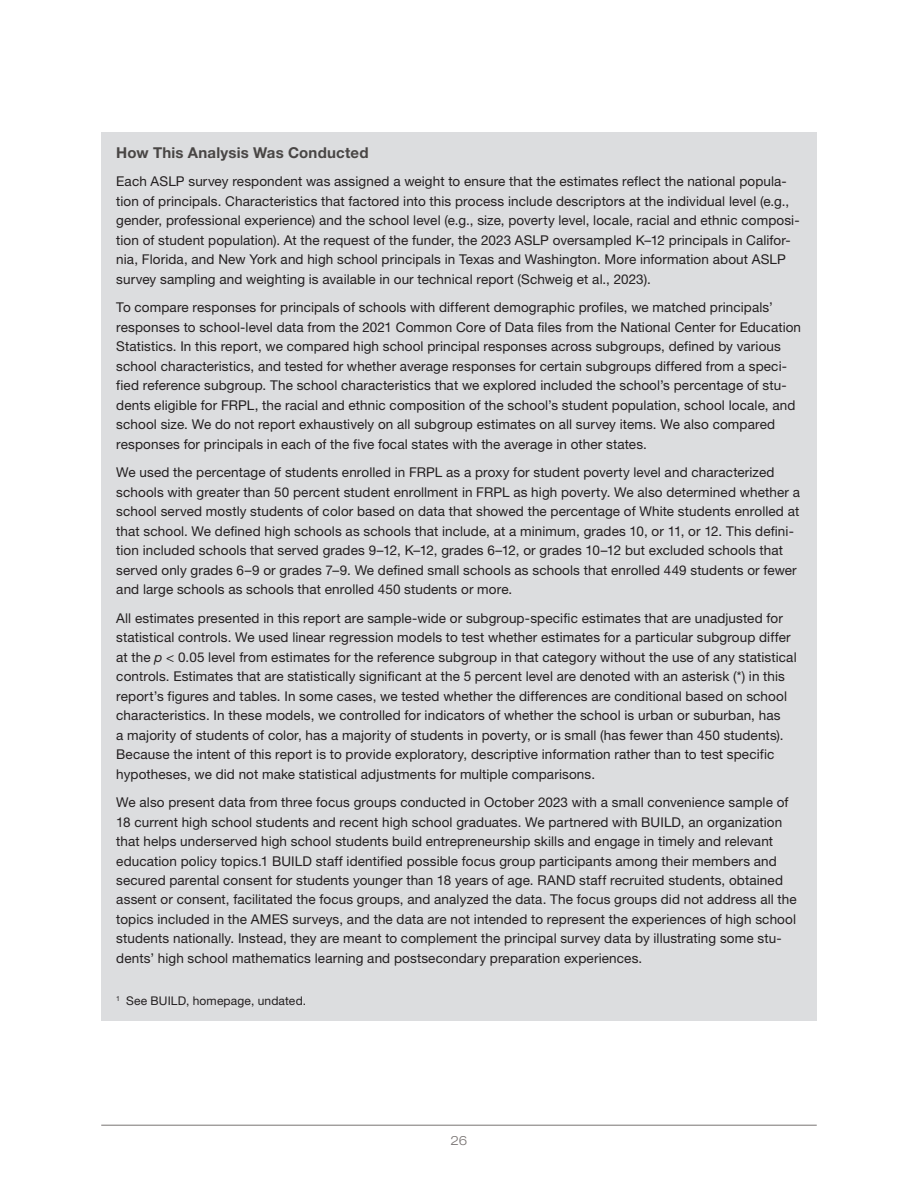
<style>
.page{position:relative;width:918px;height:1188px;background:#fff}
.page>*{position:absolute;margin:0;border:0;box-sizing:border-box;transform-origin:0 0}
.t1{font:700 15px "Helvetica Neue LT Std";letter-spacing:.015em;color:#494645}
.t2{font:13.5px/19.5px "Helvetica Neue LT Std";letter-spacing:.01em;color:#231f20}
.t3{font:300 expanded 12.75px "Helvetica Neue LT Std";color:#787372}
.t4{font:12px "Helvetica Neue LT Std";letter-spacing:.01em;color:#231f20}
.s1{font-style:italic}
</style>
<div class="page">
<hr style="left:101px;top:1125px;width:716px;height:1px;background:#787372">
<div style="left:101px;top:132px;width:716px;height:888px;background:#dcdddf"></div>
<p class="t1" style="left:116px;top:143px;width:254px">How This Analysis Was Conducted</p>
<p class="t2" style="left:116px;top:171px;width:685px">Each ASLP survey respondent was assigned a weight to ensure that the estimates reflect the national popula&shy;tion of principals. Characteristics that factored into this process include descriptors at the individual level (e.g., gender, professional experience) and the school level (e.g., size, poverty level, locale, racial and ethnic composi&shy;tion of student population). At the request of the funder, the 2023 ASLP oversampled K–12 principals in Califor&shy;nia, Florida, and New York and high school principals in Texas and Washington. More information about ASLP survey sampling and weighting is available in our technical report (Schweig et al., 2023).</p>
<p class="t2" style="left:116px;top:297px;width:686px">To compare responses for principals of schools with different demographic profiles, we matched principals’ responses to school-level data from the 2021 Common Core of Data files from the National Center for Education Statistics. In this report, we compared high school principal responses across subgroups, defined by various school characteristics, and tested for whether average responses for certain subgroups differed from a speci&shy;fied reference subgroup. The school characteristics that we explored included the school’s percentage of stu&shy;dents eligible for FRPL, the racial and ethnic composition of the school’s student population, school locale, and school size. We do not report exhaustively on all subgroup estimates on all survey items. We also compared responses for principals in each of the five focal states with the average in other states.</p>
<p class="t2" style="left:116px;top:462px;width:685px">We used the percentage of students enrolled in FRPL as a proxy for student poverty level and characterized schools with greater than 50 percent student enrollment in FRPL as high poverty. We also determined whether a school served mostly students of color based on data that showed the percentage of White students enrolled at that school. We defined high schools as schools that include, at a minimum, grades 10, or 11, or 12. This defini&shy;tion included schools that served grades 9–12, K–12, grades 6–12, or grades 10–12 but excluded schools that served only grades 6–9 or grades 7–9. We defined small schools as schools that enrolled 449 students or fewer and large schools as schools that enrolled 450 students or more.</p>
<p class="t2" style="left:116px;top:608px;width:682px">All estimates presented in this report are sample-wide or subgroup-specific estimates that are unadjusted for statistical controls. We used linear regression models to test whether estimates for a particular subgroup differ at the <span class="s1">p</span> &lt; 0.05 level from estimates for the reference subgroup in that category without the use of any statistical controls. Estimates that are statistically significant at the 5 percent level are denoted with an asterisk (*) in this report’s figures and tables. In some cases, we tested whether the differences are conditional based on school characteristics. In these models, we controlled for indicators of whether the school is urban or suburban, has<br>a majority of students of color, has a majority of students in poverty, or is small (has fewer than 450 students).<br>Because the intent of this report is to provide exploratory, descriptive information rather than to test specific hypotheses, we did not make statistical adjustments for multiple comparisons.</p>
<p class="t2" style="left:116px;top:792px;width:682px">We also present data from three focus groups conducted in October 2023 with a small convenience sample of 18 current high school students and recent high school graduates. We partnered with BUILD, an organization that helps underserved high school students build entrepreneurship skills and engage in timely and relevant education policy topics.1 BUILD staff identified possible focus group participants among their members and secured parental consent for students younger than 18 years of age. RAND staff recruited students, obtained assent or consent, facilitated the focus groups, and analyzed the data. The focus groups did not address all the topics included in the AMES surveys, and the data are not intended to represent the experiences of high school students nationally. Instead, they are meant to complement the principal survey data by illustrating some stu&shy;dents’ high school mathematics learning and postsecondary preparation experiences.</p>
<p class="t4" style="left:116px;top:994px;width:191px"><sup>1</sup> See BUILD, homepage, undated.</p>
<p class="t3" style="left:451px;top:1133px;width:18px">26</p>
</div>
